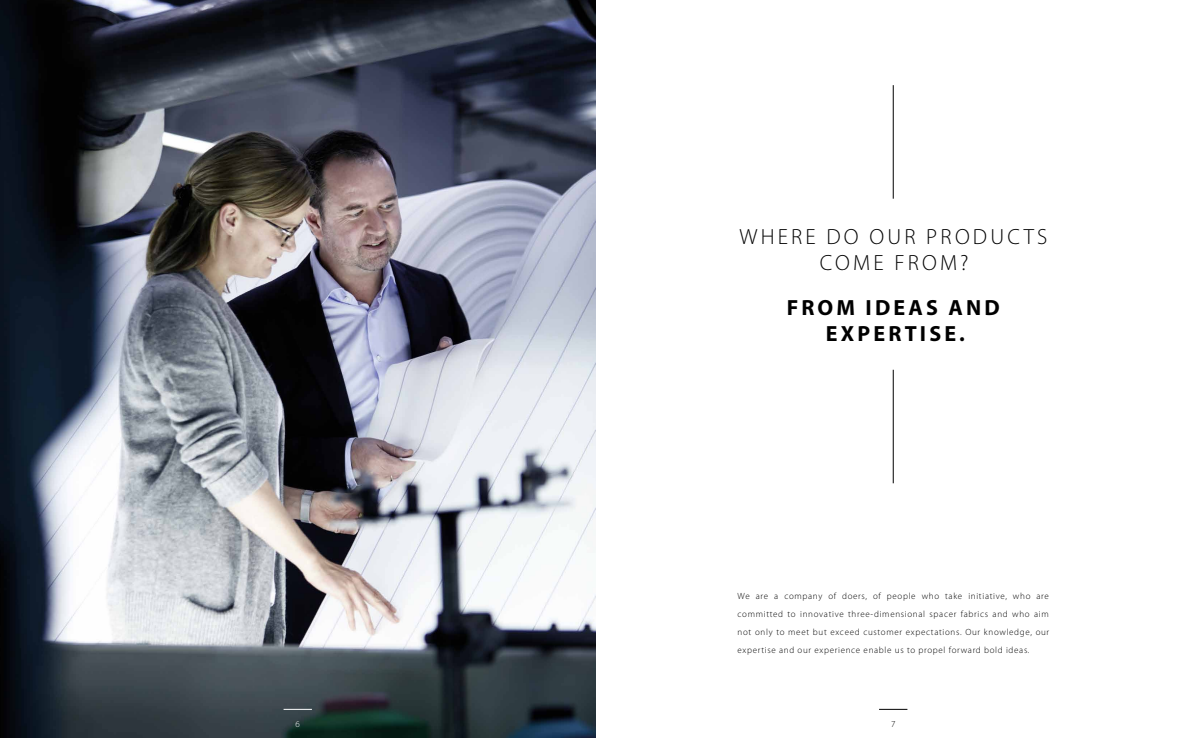
<style>
.page{position:relative;width:1191px;height:738px;background:#fff}
.page>*{position:absolute;margin:0;border:0;box-sizing:border-box;transform-origin:0 0}
.t1{font:300 22px/26.4px "Myriad Pro";letter-spacing:.145em;color:#000;text-align:center}
.t2{font:700 22px/26.4px "Myriad Pro";letter-spacing:.145em;color:#000;text-align:center}
.t3{font:300 9px/18px "Myriad Pro";letter-spacing:.075em;color:#000;text-align:justify}
.t4{font:300 9px "Myriad Pro";color:#fff}
</style>
<div class="page">
<img style="left:0;top:0;width:595px;height:737px">
<svg style="left:879px;top:708px;width:28px;height:1px"></svg>
<svg style="left:283px;top:708px;width:29px;height:1px"></svg>
<hr style="left:893px;top:85px;width:1px;height:113px;background:#000">
<hr style="left:893px;top:369px;width:1px;height:114px;background:#000">
<h1 class="t1" style="left:739px;top:223px;width:309px">WHERE DO OUR PRODUCTS<br>COME FROM?</h1>
<h1 class="t2" style="left:786px;top:293px;width:214px">FROM IDEAS AND<br>EXPERTISE.</h1>
<p class="t3" style="left:737px;top:586px;width:313px">We are a company of doers, of people who take initiative, who are committed to innovative three-dimensional spacer fabrics and who aim not only to meet but exceed customer expectations. Our knowledge, our expertise and our experience enable us to propel forward bold ideas.</p>
<p class="t4" style="left:295px;top:718px;width:6px">6</p>
<p class="t3" style="left:891px;top:714px;width:6px">7</p>
</div>
